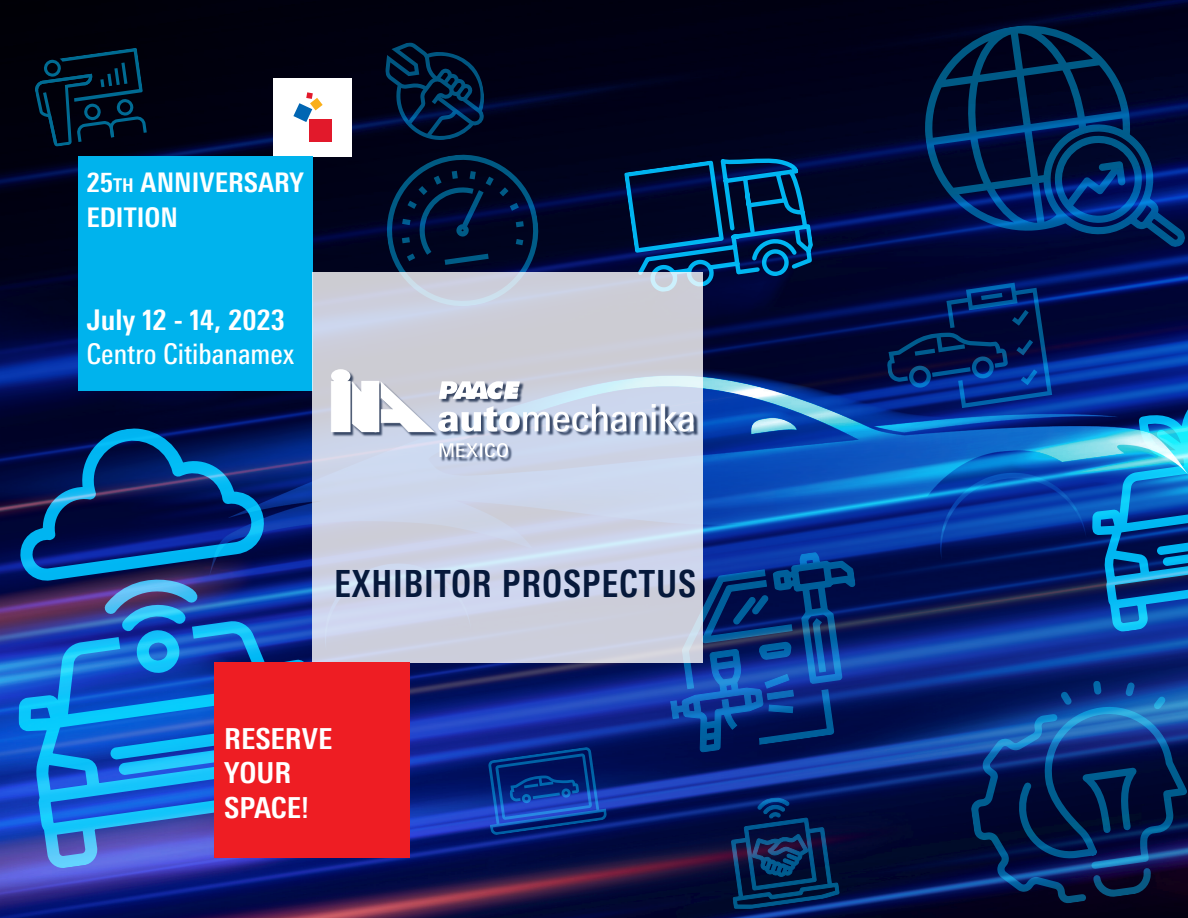
<style>
.page{position:relative;width:1188px;height:918px;background:#fff}
.page>*{position:absolute;margin:0;border:0;box-sizing:border-box;transform-origin:0 0}
.t1{font:700 condensed 37.35px "Messe Univers";letter-spacing:.025em;color:#06193b;scale:.91 1}
.t2{font:700 condensed 28.95px "Messe Univers";color:#fff}
.t3{font:condensed 28.5px "Messe Univers";color:#fff}
.t4{font:700 condensed 28.5px "Messe Univers";color:#fff}
.t5{font:700 condensed 27px "Messe Univers";color:#fff}
.s1{font-size:18.9px}
</style>
<div class="page">
<img style="left:0;top:0;width:1188px;height:918px">
<svg style="left:488px;top:747px;width:119px;height:88px;background:#0a338c"></svg>
<svg style="left:382px;top:150px;width:161px;height:122px;background:#001131"></svg>
<svg style="left:34px;top:48px;width:113px;height:99px;background:#001627"></svg>
<img style="left:20px;top:427px;width:256px;height:194px">
<svg style="left:18px;top:621px;width:302px;height:247px;background:#206ccf"></svg>
<svg style="left:110px;top:731px;width:104px;height:44px;background:#168fe3"></svg>
<svg style="left:670px;top:547px;width:188px;height:209px;background:#093482"></svg>
<svg style="left:731px;top:795px;width:109px;height:114px;background:#052657"></svg>
<svg style="left:969px;top:676px;width:219px;height:230px;background:#092963"></svg>
<svg style="left:1041px;top:122px;width:145px;height:127px;background:#001f5b"></svg>
<svg style="left:923px;top:22px;width:207px;height:213px;background:#002150"></svg>
<svg style="left:385px;top:42px;width:103px;height:101px;background:#001734"></svg>
<svg style="left:887px;top:283px;width:165px;height:125px;background:#011f64"></svg>
<svg style="left:624px;top:154px;width:191px;height:141px;background:#002c5a"></svg>
<svg style="left:1091px;top:381px;width:97px;height:253px;background:#156bb3"></svg>
<div style="left:273px;top:78px;width:79px;height:78px;background:#fff"></div>
<div style="left:309px;top:119px;width:23px;height:23px;background:#e2192b"></div>
<svg style="left:293px;top:92px;width:30px;height:30px"></svg>
<div style="left:78px;top:156px;width:235px;height:235px;background:#00b3ed"></div>
<svg style="left:313px;top:272px;width:390px;height:391px;background:#ccd1e1"></svg>
<div style="left:214px;top:663px;width:195px;height:195px;background:#ee1d23"></div>
<div style="left:332px;top:370px;width:367px;height:92px;background:#06193b;opacity:.75"></div>
<svg style="left:440px;top:443px;width:68px;height:14px"></svg>
<svg style="left:331px;top:369px;width:363px;height:63px"></svg>
<p class="t5" style="left:86px;top:166px;width:219px">25<span class="s1">th</span> ANNIVERSARY</p>
<p class="t5" style="left:86px;top:200px;width:93px">EDITION</p>
<p class="t4" style="left:86px;top:302px;width:200px">July 12 - 14, 2023</p>
<p class="t3" style="left:86px;top:337px;width:210px">Centro Citibanamex</p>
<p class="t1" style="left:334px;top:561px;width:399px">EXHIBITOR PROSPECTUS</p>
<p class="t2" style="left:224px;top:721px;width:110px">RESERVE</p>
<p class="t2" style="left:224px;top:755px;width:69px">YOUR</p>
<p class="t2" style="left:224px;top:790px;width:86px">SPACE!</p>
</div>
